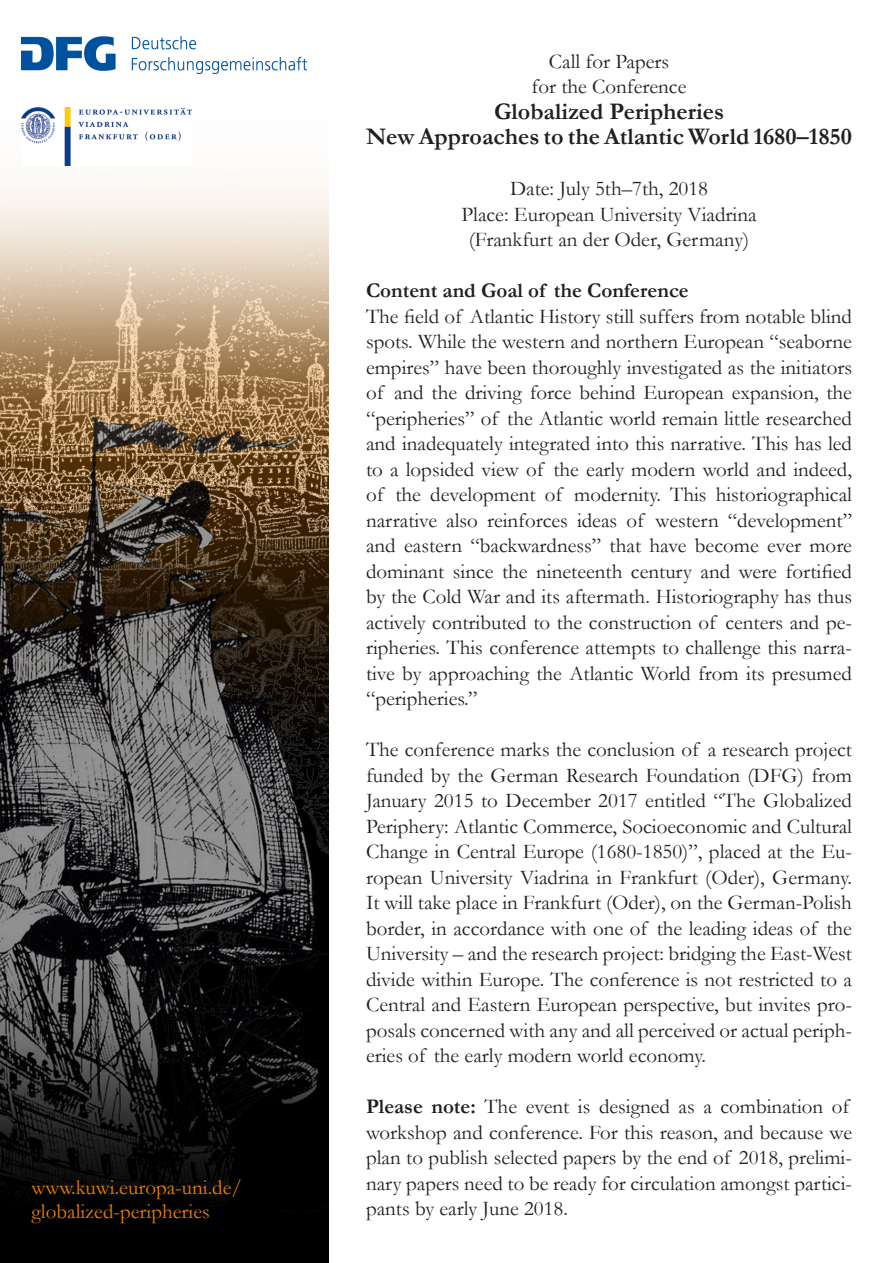
<style>
.page{position:relative;width:893px;height:1263px;background:#fff}
.page>*{position:absolute;margin:0;border:0;box-sizing:border-box;transform-origin:0 0}
.t1{font:700 24px "Garamond";color:#231f20}
.t2{font:21px/25.5px "Garamond";color:#231f20;text-align:justify}
.t3{font:21px "Garamond";color:#e67f06}
.t4{font:700 21px "Garamond";color:#231f20}
.s1{font-weight:700}
</style>
<div class="page">
<img style="left:0;top:36px;width:328px;height:1227px">
<img style="left:22px;top:37px;width:285px;height:36px">
<img style="left:22px;top:108px;width:169px;height:57px">
<p class="t3" style="left:32px;top:1173px;width:212px">www.kuwi.europa-uni.de/</p>
<p class="t3" style="left:32px;top:1197px;width:180px">globalized-peripheries</p>
<p class="t2" style="left:549px;top:48px;width:122px">Call for Papers</p>
<p class="t2" style="left:532px;top:73px;width:156px">for the Conference</p>
<p class="t1" style="left:494px;top:95px;width:231px">Globalized Peripheries</p>
<p class="t1" style="left:366px;top:120px;width:488px">New Approaches to the Atlantic World 1680–1850</p>
<p class="t2" style="left:510px;top:175px;width:200px">Date: July 5th–7th, 2018</p>
<p class="t2" style="left:461px;top:201px;width:297px">Place: European University Viadrina</p>
<p class="t2" style="left:469px;top:226px;width:282px">(Frankfurt an der Oder, Germany)</p>
<p class="t4" style="left:366px;top:276px;width:324px">Content and Goal of the Conference</p>
<p class="t2" style="left:366px;top:303px;width:488px">The field of Atlantic History still suffers from notable blind spots. While the western and northern European “seaborne empires” have been thoroughly investigated as the initiators of and the driving force behind European expansion, the “peripheries” of the Atlantic world remain little researched and inadequately integrated into this narrative. This has led to a lopsided view of the early modern world and indeed, of the development of modernity. This historiographical narrative also reinforces ideas of western “development” and eastern “backwardness” that have become ever more dominant since the nineteenth century and were fortified by the Cold War and its aftermath. Historiography has thus actively contributed to the construction of centers and pe&shy;ripheries. This conference attempts to challenge this narra&shy;tive by approaching the Atlantic World from its presumed “peripheries.”</p>
<p class="t2" style="left:366px;top:736px;width:488px">The conference marks the conclusion of a research project funded by the German Research Foundation (DFG) from January 2015 to December 2017 entitled “The Globalized Periphery: Atlantic Commerce, Socioeconomic and Cultural Change in Central Europe (1680-1850)”, placed at the Eu&shy;ropean University Viadrina in Frankfurt (Oder), Germany.<br>It will take place in Frankfurt (Oder), on the German-Polish border, in accordance with one of the leading ideas of the University – and the research project: bridging the East-West divide within Europe. The conference is not restricted to a Central and Eastern European perspective, but invites pro&shy;posals concerned with any and all perceived or actual periph&shy;eries of the early modern world economy.</p>
<p class="t2" style="left:366px;top:1093px;width:488px;text-align:left"><span class="s1">Please note:</span> The event is designed as a combination of workshop and conference. For this reason, and because we plan to publish selected papers by the end of 2018, prelimi&shy;nary papers need to be ready for circulation amongst partici&shy;pants by early June 2018.</p>
</div>
